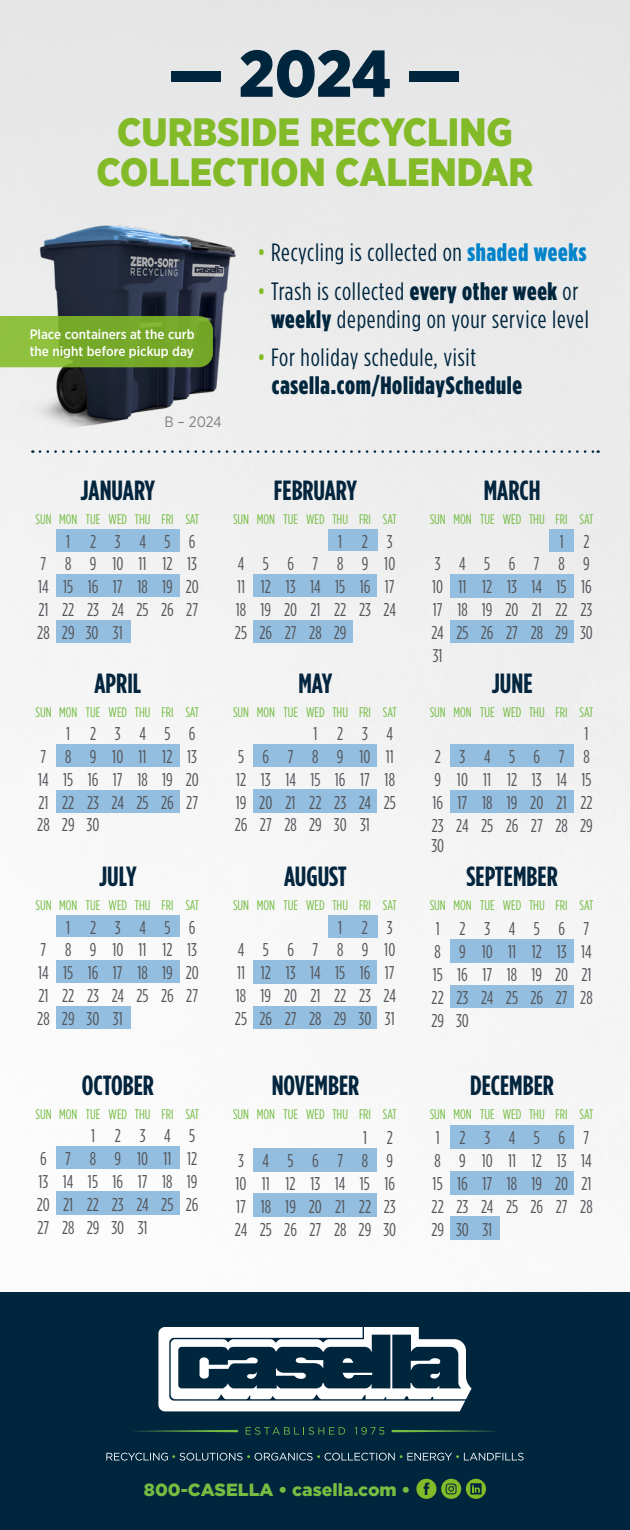
<style>
.page{position:relative;width:630px;height:1530px;background:#fff}
.page>*{position:absolute;margin:0;border:0;box-sizing:border-box;transform-origin:0 0}
.t1{font:900 65.75px "Gotham Narrow";color:#00263e}
.Material{font:900 39.5px "Gotham Narrow";color:#82bb27}
.t2{font:700 27.75px "Gotham Condensed";color:#03253d}
.t3{font:25px/27.5px "Gotham Condensed";letter-spacing:.03em;color:#00263e;text-align:center}
.t4{font:900 25px/27.5px "Gotham Condensed";letter-spacing:.03em;color:#00263e}
.t5{font:18.5px/22.8px "Gotham Condensed";color:#54565a}
.t6{font:18.5px "Gotham Condensed";letter-spacing:.4em;color:#54565a}
.t7{font:18.5px "Gotham Condensed";letter-spacing:.395em;color:#54565a}
.t8{font:18.5px "Gotham Condensed";letter-spacing:1.005em;color:#54565a}
.t9{font:18.5px "Gotham Condensed";letter-spacing:.995em;color:#54565a}
.t10{font:18.5px "Gotham Condensed";letter-spacing:1em;color:#54565a}
.t11{font:18.5px "Gotham Condensed";letter-spacing:.41em;color:#54565a}
.t12{font:18.5px "Gotham Condensed";letter-spacing:.925em;color:#54565a}
.t13{font:900 17.5px "Gotham";color:#76bd42}
.t14{font:15px "Gotham Narrow";color:#808285}
.t15{font:14px "Gotham Condensed";color:#75bd43}
.t16{font:500 13.5px/17.2px "Gotham Narrow";color:#fff}
.s1{color:#82bb27}
.s2{font-weight:900;color:#0083ca}
.s3{font-weight:900}
.s4{font-weight:400;color:#82bb27}
.s5{font-weight:400}
</style>
<div class="page">
<img style="left:0;top:0;width:630px;height:1288px">
<svg style="left:40px;top:450px;width:559px;height:3px"></svg>
<div style="left:56px;top:529px;width:124px;height:22px;background:#94bee0"></div>
<div style="left:56px;top:574px;width:124px;height:23px;background:#94bee0"></div>
<div style="left:56px;top:621px;width:74px;height:22px;background:#94bee0"></div>
<div style="left:56px;top:744px;width:124px;height:23px;background:#94bee0"></div>
<div style="left:56px;top:790px;width:124px;height:23px;background:#94bee0"></div>
<div style="left:56px;top:915px;width:124px;height:22px;background:#94bee0"></div>
<div style="left:56px;top:960px;width:124px;height:23px;background:#94bee0"></div>
<div style="left:56px;top:1006px;width:74px;height:23px;background:#94bee0"></div>
<div style="left:56px;top:1147px;width:124px;height:22px;background:#94bee0"></div>
<div style="left:56px;top:1192px;width:124px;height:23px;background:#94bee0"></div>
<div style="left:328px;top:529px;width:49px;height:22px;background:#94bee0"></div>
<div style="left:254px;top:574px;width:123px;height:23px;background:#94bee0"></div>
<div style="left:254px;top:620px;width:99px;height:23px;background:#94bee0"></div>
<div style="left:254px;top:744px;width:123px;height:23px;background:#94bee0"></div>
<div style="left:254px;top:789px;width:123px;height:24px;background:#94bee0"></div>
<div style="left:328px;top:915px;width:49px;height:22px;background:#94bee0"></div>
<div style="left:254px;top:960px;width:123px;height:23px;background:#94bee0"></div>
<div style="left:254px;top:1006px;width:123px;height:23px;background:#94bee0"></div>
<div style="left:254px;top:1148px;width:123px;height:23px;background:#94bee0"></div>
<div style="left:254px;top:1194px;width:123px;height:23px;background:#94bee0"></div>
<div style="left:549px;top:529px;width:25px;height:22px;background:#94bee0"></div>
<div style="left:450px;top:574px;width:124px;height:23px;background:#94bee0"></div>
<div style="left:450px;top:620px;width:124px;height:23px;background:#94bee0"></div>
<div style="left:450px;top:744px;width:124px;height:23px;background:#94bee0"></div>
<div style="left:450px;top:790px;width:124px;height:23px;background:#94bee0"></div>
<div style="left:450px;top:939px;width:124px;height:23px;background:#94bee0"></div>
<div style="left:450px;top:985px;width:124px;height:23px;background:#94bee0"></div>
<div style="left:450px;top:1125px;width:124px;height:23px;background:#94bee0"></div>
<div style="left:450px;top:1171px;width:124px;height:23px;background:#94bee0"></div>
<div style="left:450px;top:1216px;width:50px;height:24px;background:#94bee0"></div>
<img style="left:22px;top:216px;width:233px;height:216px">
<svg style="left:0;top:316px;width:213px;height:51px;background:#7cae2f"></svg>
<div style="left:0;top:1292px;width:630px;height:238px;background:#00263e"></div>
<svg style="left:106px;top:1453px;width:418px;height:8px"></svg>
<svg style="left:158px;top:1327px;width:314px;height:84px"></svg>
<svg style="left:246px;top:1427px;width:99px;height:8px"></svg>
<svg style="left:355px;top:1427px;width:29px;height:8px"></svg>
<svg style="left:134px;top:1430px;width:104px;height:2px"></svg>
<svg style="left:392px;top:1430px;width:104px;height:2px"></svg>
<svg style="left:416px;top:1479px;width:70px;height:20px"></svg>
<p class="t1" style="left:169px;top:30px;width:294px">— 2024 —</p>
<p class="Material" style="left:117px;top:106px;width:397px">CURBSIDE RECYCLING</p>
<p class="Material" style="left:97px;top:146px;width:438px">COLLECTION CALENDAR</p>
<p class="t16" style="left:30px;top:325px;width:166px">Place containers at the curb the night before pickup day</p>
<p class="t14" style="left:165px;top:412px;width:59px">B – 2024</p>
<p class="t3" style="left:257px;top:239px;width:330px"><span class="s1">•</span> Recycling is collected on <span class="s2">shaded weeks</span></p>
<p class="t3" style="left:257px;top:277px;width:333px"><span class="s1">•</span> Trash is collected <span class="s3">every other week</span> or <span class="s3">weekly</span> depending on your service level</p>
<p class="t4" style="left:272px;top:344px;width:252px;text-indent:-14px"><span class="s4">•</span> <span class="s5">For holiday schedule, visit </span>casella.com/HolidaySchedule</p>
<p class="t2" style="left:81px;top:474px;width:76px">JANUARY</p>
<p class="t2" style="left:274px;top:474px;width:85px">FEBRUARY</p>
<p class="t2" style="left:484px;top:474px;width:58px">MARCH</p>
<p class="t15" style="left:35px;top:511px;width:165px">SUN MON TUE WED THU FRI SAT</p>
<p class="t15" style="left:233px;top:511px;width:165px">SUN MON TUE WED THU FRI SAT</p>
<p class="t15" style="left:430px;top:511px;width:165px">SUN MON TUE WED THU FRI SAT</p>
<p class="t5" style="left:66px;top:530px;width:131px">123456</p>
<p class="t5" style="left:38px;top:575px;width:162px">14 15 16 17 18 19 20</p>
<p class="t6" style="left:41px;top:553px;width:158px">7 8 910111213</p>
<p class="t5" style="left:37px;top:598px;width:162px">21 22 23 24 25 26 27<br>28 29 30 31</p>
<p class="t5" style="left:338px;top:530px;width:56px">123</p>
<p class="t5" style="left:237px;top:575px;width:159px">11 12 13 14 15 16 17</p>
<p class="t9" style="left:238px;top:553px;width:159px">45678910</p>
<p class="t5" style="left:235px;top:598px;width:163px">18 19 20 21 22 23 24<br>25 26 27 28 29</p>
<p class="t5" style="left:560px;top:530px;width:31px">1 2</p>
<p class="t10" style="left:435px;top:553px;width:156px">3456789</p>
<p class="t5" style="left:432px;top:575px;width:161px">10 11 12 13 14 15 16</p>
<p class="t5" style="left:433px;top:598px;width:161px">17 18 19 20 21 22 23</p>
<p class="t5" style="left:432px;top:621px;width:163px">24 25 26 27 28 29 30</p>
<p class="t5" style="left:433px;top:644px;width:11px">31</p>
<p class="t2" style="left:95px;top:667px;width:48px">APRIL</p>
<p class="t15" style="left:35px;top:704px;width:165px">SUN MON TUE WED THU FRI SAT</p>
<p class="t5" style="left:66px;top:722px;width:131px">123456</p>
<p class="t5" style="left:38px;top:768px;width:162px">14 15 16 17 18 19 20</p>
<p class="t6" style="left:41px;top:746px;width:158px">7 8 910111213</p>
<p class="t5" style="left:38px;top:790px;width:161px">21 22 23 24 25 26 27</p>
<p class="t5" style="left:37px;top:813px;width:64px">28 29 30</p>
<p class="t2" style="left:298px;top:667px;width:36px">MAY</p>
<p class="t5" style="left:313px;top:722px;width:81px">1234</p>
<p class="t15" style="left:233px;top:704px;width:165px">SUN MON TUE WED THU FRI SAT</p>
<p class="t12" style="left:238px;top:746px;width:157px">567891011</p>
<p class="t5" style="left:236px;top:790px;width:162px">19 20 21 22 23 24 25</p>
<p class="t5" style="left:236px;top:768px;width:160px">12 13 14 15 16 17 18</p>
<p class="t5" style="left:235px;top:813px;width:137px">26 27 28 29 30 31</p>
<p class="t2" style="left:492px;top:667px;width:42px">JUNE</p>
<p class="t15" style="left:430px;top:704px;width:165px">SUN MON TUE WED THU FRI SAT</p>
<p class="t5" style="left:584px;top:722px;width:6px">1</p>
<p class="t5" style="left:434px;top:768px;width:159px">9 10 11 12 13 14 15</p>
<p class="t5" style="left:431px;top:815px;width:163px;line-height:20.2px">23 24 25 26 27 28 29<br>30</p>
<p class="t8" style="left:435px;top:746px;width:156px">2345678</p>
<p class="t5" style="left:432px;top:791px;width:162px">16 17 18 19 20 21 22</p>
<p class="t2" style="left:99px;top:860px;width:39px">JULY</p>
<p class="t2" style="left:284px;top:860px;width:64px">AUGUST</p>
<p class="t2" style="left:467px;top:860px;width:93px">SEPTEMBER</p>
<p class="t15" style="left:35px;top:897px;width:165px">SUN MON TUE WED THU FRI SAT</p>
<p class="t15" style="left:233px;top:897px;width:165px">SUN MON TUE WED THU FRI SAT</p>
<p class="t15" style="left:430px;top:897px;width:165px">SUN MON TUE WED THU FRI SAT</p>
<p class="t5" style="left:66px;top:916px;width:131px">123456</p>
<p class="t5" style="left:38px;top:961px;width:162px">14 15 16 17 18 19 20</p>
<p class="t6" style="left:41px;top:939px;width:158px">7 8 910111213</p>
<p class="t5" style="left:37px;top:984px;width:162px">21 22 23 24 25 26 27<br>28 29 30 31</p>
<p class="t5" style="left:338px;top:916px;width:56px">123</p>
<p class="t9" style="left:238px;top:939px;width:159px">45678910</p>
<p class="t5" style="left:236px;top:984px;width:162px">18 19 20 21 22 23 24</p>
<p class="t5" style="left:237px;top:961px;width:159px">11 12 13 14 15 16 17</p>
<p class="t5" style="left:235px;top:1007px;width:161px">25 26 27 28 29 30 31</p>
<p class="t8" style="left:436px;top:918px;width:155px">1234567</p>
<p class="t5" style="left:433px;top:963px;width:160px">15 16 17 18 19 20 21</p>
<p class="t7" style="left:435px;top:941px;width:159px">8 91011121314</p>
<p class="t5" style="left:432px;top:986px;width:163px">22 23 24 25 26 27 28</p>
<p class="t5" style="left:431px;top:1009px;width:39px">29 30</p>
<p class="t2" style="left:82px;top:1069px;width:74px">OCTOBER</p>
<p class="t2" style="left:272px;top:1069px;width:89px">NOVEMBER</p>
<p class="t2" style="left:470px;top:1069px;width:85px">DECEMBER</p>
<p class="t15" style="left:35px;top:1106px;width:165px">SUN MON TUE WED THU FRI SAT</p>
<p class="t15" style="left:233px;top:1106px;width:165px">SUN MON TUE WED THU FRI SAT</p>
<p class="t15" style="left:430px;top:1106px;width:165px">SUN MON TUE WED THU FRI SAT</p>
<p class="t5" style="left:91px;top:1124px;width:106px">12345</p>
<p class="t5" style="left:39px;top:1170px;width:160px">13 14 15 16 17 18 19</p>
<p class="t11" style="left:40px;top:1148px;width:159px">6 7 8 9101112</p>
<p class="t5" style="left:37px;top:1193px;width:163px">20 21 22 23 24 25 26</p>
<p class="t5" style="left:38px;top:1216px;width:112px">27 28 29 30 31</p>
<p class="t5" style="left:363px;top:1126px;width:31px">1 2</p>
<p class="t5" style="left:236px;top:1172px;width:161px">10 11 12 13 14 15 16</p>
<p class="t10" style="left:238px;top:1150px;width:156px">3456789</p>
<p class="t5" style="left:235px;top:1195px;width:163px">17 18 19 20 21 22 23<br>24 25 26 27 28 29 30</p>
<p class="t8" style="left:436px;top:1127px;width:155px">1234567</p>
<p class="t5" style="left:433px;top:1172px;width:160px">15 16 17 18 19 20 21</p>
<p class="t7" style="left:435px;top:1150px;width:159px">8 91011121314</p>
<p class="t5" style="left:431px;top:1195px;width:163px">22 23 24 25 26 27 28<br>29 30 31</p>
<p class="t13" style="left:144px;top:1478px;width:268px">800-CASELLA • casella.com •</p>
</div>
